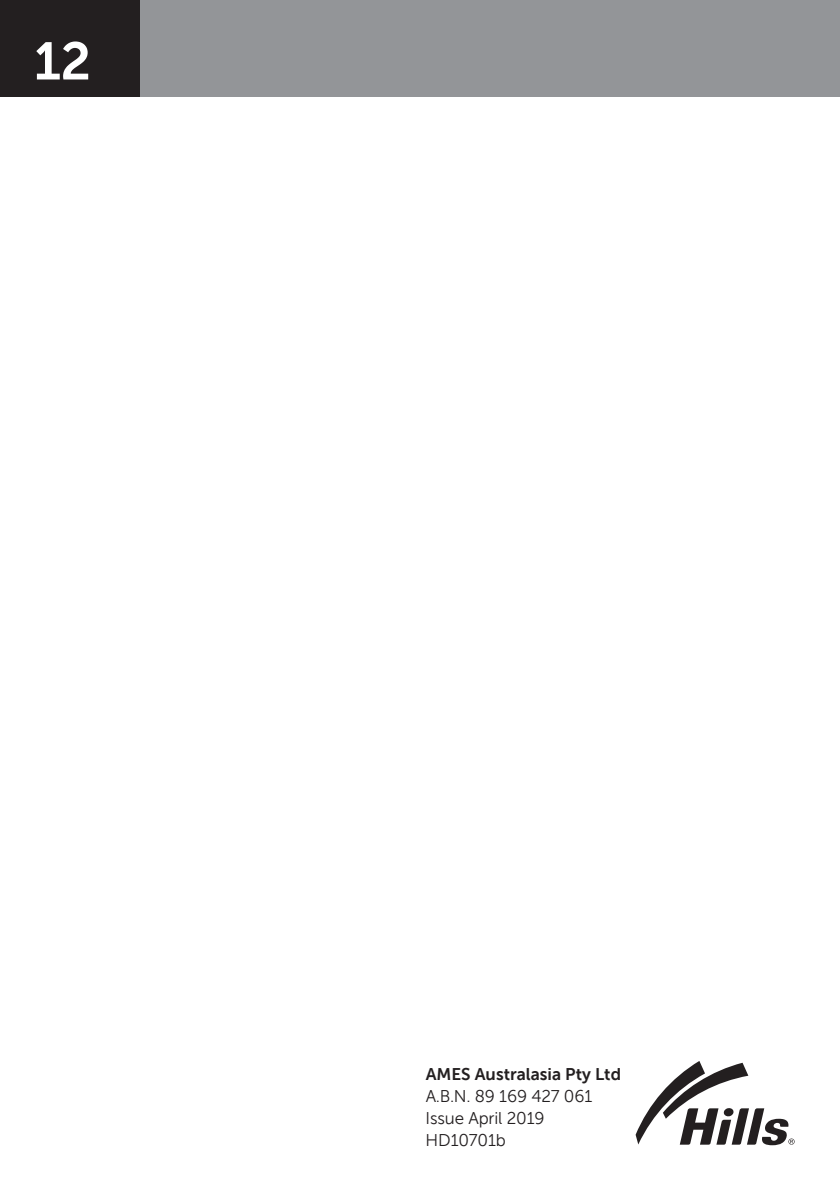
<style>
.page{position:relative;width:840px;height:1191px;background:#fff}
.page>*{position:absolute;margin:0;border:0;box-sizing:border-box;transform-origin:0 0}
.t1{font:52.6px "Museo Sans 700";color:#fff}
.t2{font:17px/22px "Museo Sans 300";letter-spacing:-.01em;color:#231f20}
.t3{font:17px "Museo Sans 700";color:#231f20}
</style>
<div class="page">
<div style="left:0;top:0;width:839px;height:96px;background:#939598"></div>
<div style="left:0;top:0;width:139px;height:96px;background:#231f20"></div>
<svg style="left:635px;top:1061px;width:159px;height:84px"></svg>
<h1 class="t1" style="left:34px;top:32px;width:58px">12</h1>
<p class="t3" style="left:425px;top:1064px;width:197px">AMES Australasia Pty Ltd</p>
<p class="t2" style="left:425px;top:1084px;width:168px">A.B.N. 89 169 427 061<br>Issue April 2019<br>HD10701b</p>
</div>
